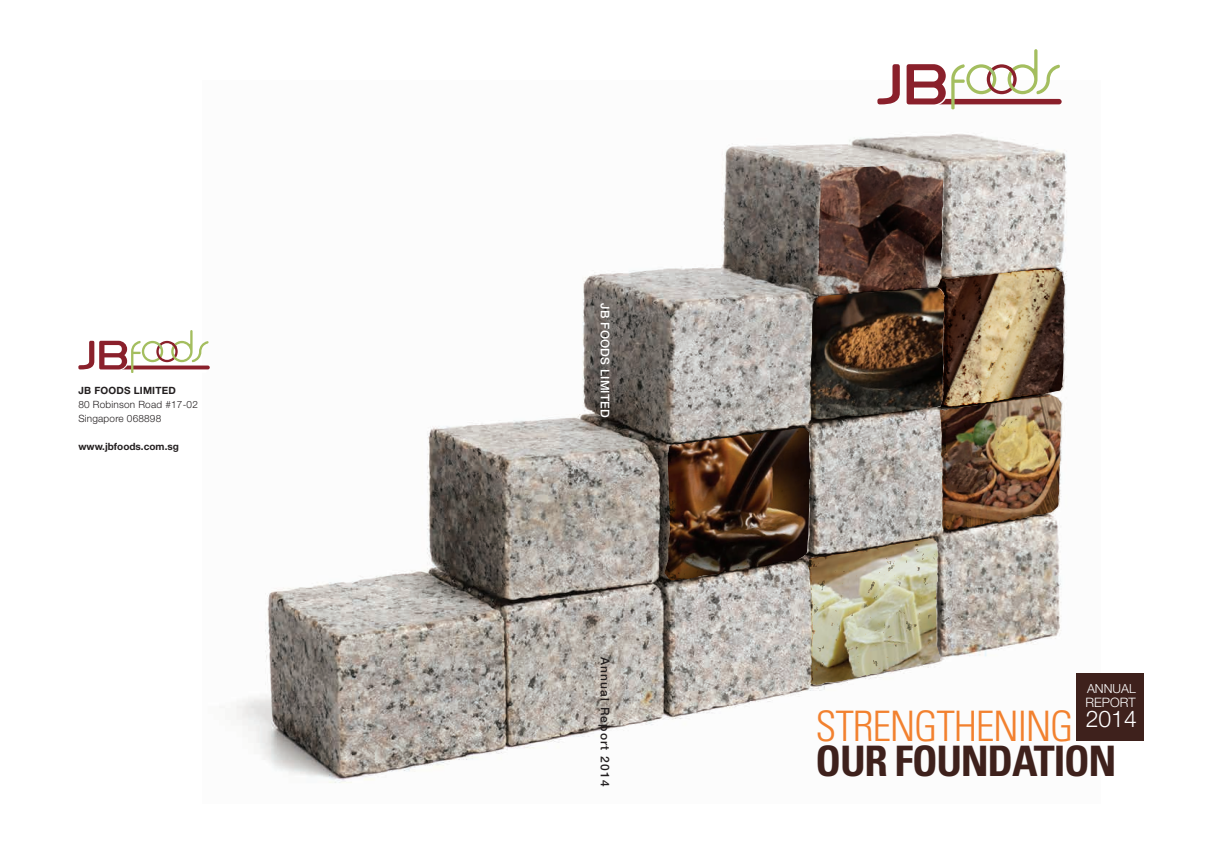
<style>
.page{position:relative;width:1210px;height:842px;background:#fff}
.page>*{position:absolute;margin:0;border:0;box-sizing:border-box;transform-origin:0 0}
.t1{font:300 condensed 42px "Univers LT Std";letter-spacing:-.03em;color:#f2812f}
.t2{font:700 condensed 42px "Univers LT Std";letter-spacing:-.03em;color:#3e211c}
.t3{font:300 23px "Helvetica Neue LT Std";color:#fff}
.t4{font:300 13px "Helvetica Neue LT Std";color:#fff}
.t5{font:300 12.5px "Helvetica Neue LT Std";color:#fff}
.t6{font:500 12px "Helvetica Neue LT Std";letter-spacing:.1em;color:#231f20}
.t7{font:500 12px "Helvetica Neue LT Std";letter-spacing:.02em;color:#fff}
.t8{font:300 10px/14px "Helvetica Neue LT Std";letter-spacing:.02em;color:#231f20}
.t9{font:700 10px "Helvetica Neue LT Std";letter-spacing:.01em;color:#231f20}
</style>
<div class="page">
<img style="left:208px;top:99px;width:892px;height:684px">
<div style="left:1076px;top:673px;width:67px;height:67px;background:#3e211c"></div>
<svg style="left:78px;top:330px;width:130px;height:43px"></svg>
<div style="left:931px;top:99px;width:130px;height:5px;background:#8a202b;border-radius:3px"></div>
<svg style="left:877px;top:49px;width:182px;height:60px"></svg>
<img style="left:943px;top:268px;width:121px;height:139px">
<img style="left:815px;top:163px;width:128px;height:125px">
<img style="left:664px;top:288px;width:397px;height:397px">
<img style="left:809px;top:288px;width:135px;height:132px">
<p class="t9" style="left:78px;top:384px;width:99px">JB FOODS LIMITED</p>
<p class="t8" style="left:78px;top:397px;width:121px">80 Robinson Road #17-02<br>Singapore 068898</p>
<p class="t9" style="left:78px;top:440px;width:102px">www.jbfoods.com.sg</p>
<p class="t7" style="left:612px;top:303px;width:116px;rotate:90deg">JB FOODS LIMITED</p>
<p class="t6" style="left:612px;top:657px;width:131px;rotate:90deg">Annual Report 2014</p>
<p class="t5" style="left:1086px;top:681px;width:50px">ANNUAL</p>
<p class="t4" style="left:1085px;top:694px;width:52px">REPORT</p>
<p class="t3" style="left:1085px;top:705px;width:53px">2014</p>
<p class="t1" style="left:815px;top:701px;width:259px">STRENGTHENING</p>
<p class="t2" style="left:815px;top:735px;width:302px">OUR FOUNDATION</p>
</div>
